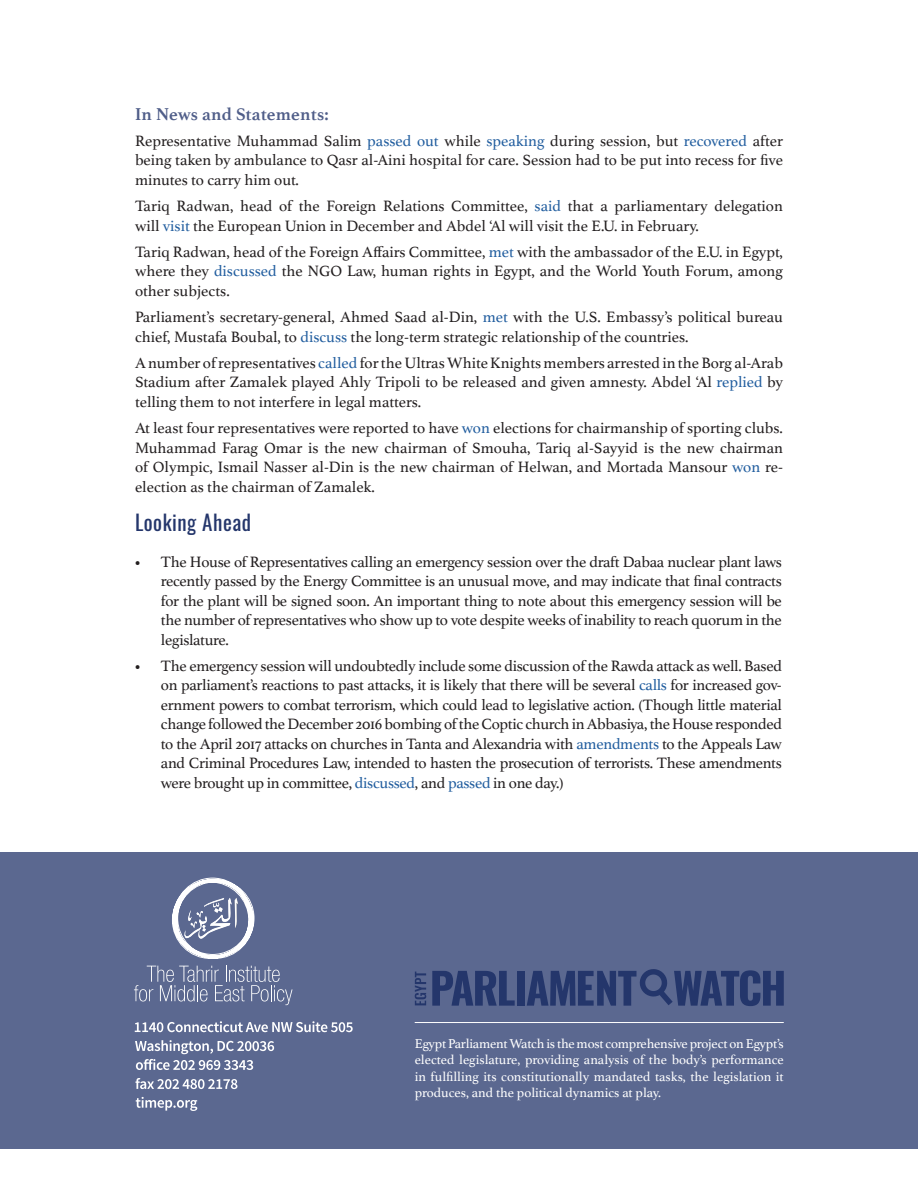
<style>
.page{position:relative;width:918px;height:1188px;background:#fff}
.page>*{position:absolute;margin:0;border:0;box-sizing:border-box;transform-origin:0 0}
.Paragraph_Style_2{font:21px "Oswald";letter-spacing:.025em;color:#24366b}
.body_copy{font:700 18px "Athelas";letter-spacing:.01em;color:#505e89}
.t1{font:15.75px/19.5px "Athelas";color:#231f20;text-align:justify}
.body_copy-2{font:13.5px/16.5px "Athelas";color:#fff;text-align:justify}
.s1{color:#225e9f}
</style>
<div class="page">
<div style="left:1px;top:852px;width:917px;height:297px;background:#5b6890"></div>
<svg style="left:135px;top:1021px;width:218px;height:11px"></svg>
<svg style="left:135px;top:1040px;width:139px;height:30px"></svg>
<svg style="left:135px;top:1078px;width:102px;height:11px"></svg>
<svg style="left:136px;top:1097px;width:61px;height:14px"></svg>
<svg style="left:172px;top:878px;width:82px;height:81px"></svg>
<svg style="left:134px;top:966px;width:159px;height:39px"></svg>
<hr style="left:415px;top:1022px;width:369px;height:1px;background:#fff">
<svg style="left:432px;top:971px;width:83px;height:35px"></svg>
<div style="left:517px;top:971px;width:8px;height:35px;background:#24366b"></div>
<svg style="left:415px;top:972px;width:11px;height:33px"></svg>
<svg style="left:527px;top:969px;width:257px;height:37px"></svg>
<p class="body_copy" style="left:135px;top:99px;width:195px">In News and Statements:</p>
<p class="t1" style="left:135px;top:130px;width:650px">Representative Muhammad Salim <span class="s1">passed out</span> while <span class="s1">speaking</span> during session, but <span class="s1">recovered</span> after being taken by ambulance to Qasr al-Aini hospital for care. Session had to be put into recess for five minutes to carry him out.</p>
<p class="t1" style="left:135px;top:196px;width:650px">Tariq Radwan, head of the Foreign Relations Committee, <span class="s1">said</span> that a parliamentary delegation will <span class="s1">visit</span> the European Union in December and Abdel ‘Al will visit the E.U. in February.</p>
<p class="t1" style="left:135px;top:241px;width:650px">Tariq Radwan, head of the Foreign Affairs Committee, <span class="s1">met</span> with the ambassador of the E.U. in Egypt, where they <span class="s1">discussed</span> the NGO Law, human rights in Egypt, and the World Youth Forum, among other subjects.</p>
<p class="t1" style="left:135px;top:307px;width:650px">Parliament’s secretary-general, Ahmed Saad al-Din, <span class="s1">met</span> with the U.S. Embassy’s political bureau chief, Mustafa Boubal, to <span class="s1">discuss</span> the long-term strategic relationship of the countries.</p>
<p class="t1" style="left:135px;top:352px;width:650px">A number of representatives <span class="s1">called</span> for the Ultras White Knights members arrested in the Borg al-Arab Stadium after Zamalek played Ahly Tripoli to be released and given amnesty. Abdel ‘Al <span class="s1">replied</span> by telling them to not interfere in legal matters.</p>
<p class="t1" style="left:135px;top:418px;width:650px">At least four representatives were reported to have <span class="s1">won</span> elections for chairmanship of sporting clubs.<br>Muhammad Farag Omar is the new chairman of Smouha, Tariq al-Sayyid is the new chairman of Olympic, Ismail Nasser al-Din is the new chairman of Helwan, and Mortada Mansour <span class="s1">won</span> re&shy;election as the chairman of Zamalek.</p>
<p class="Paragraph_Style_2" style="left:135px;top:507px;width:118px">Looking Ahead</p>
<p class="t1" style="left:161px;top:551px;width:623px;text-indent:-27px">• The House of Representatives calling an emergency session over the draft Dabaa nuclear plant laws recently passed by the Energy Committee is an unusual move, and may indicate that final contracts for the plant will be signed soon. An important thing to note about this emergency session will be the number of representatives who show up to vote despite weeks of inability to reach quorum in the legislature.</p>
<p class="t1" style="left:161px;top:655px;width:623px;text-indent:-27px">• The emergency session will undoubtedly include some discussion of the Rawda attack as well. Based on parliament’s reactions to past attacks, it is likely that there will be several <span class="s1">calls</span> for increased gov&shy;ernment powers to combat terrorism, which could lead to legislative action. (Though little material change followed the December 2016 bombing of the Coptic church in Abbasiya, the House responded to the April 2017 attacks on churches in Tanta and Alexandria with <span class="s1">amendments</span> to the Appeals Law and Criminal Procedures Law, intended to hasten the prosecution of terrorists. These amendments were brought up in committee, <span class="s1">discussed</span>, and <span class="s1">passed</span> in one day.)</p>
<p class="body_copy-2" style="left:415px;top:1034px;width:371px">Egypt Parliament Watch is the most comprehensive project on Egypt’s elected legislature, providing analysis of the body’s performance in fulfilling its constitutionally mandated tasks, the legislation it produces, and the political dynamics at play.</p>
</div>
